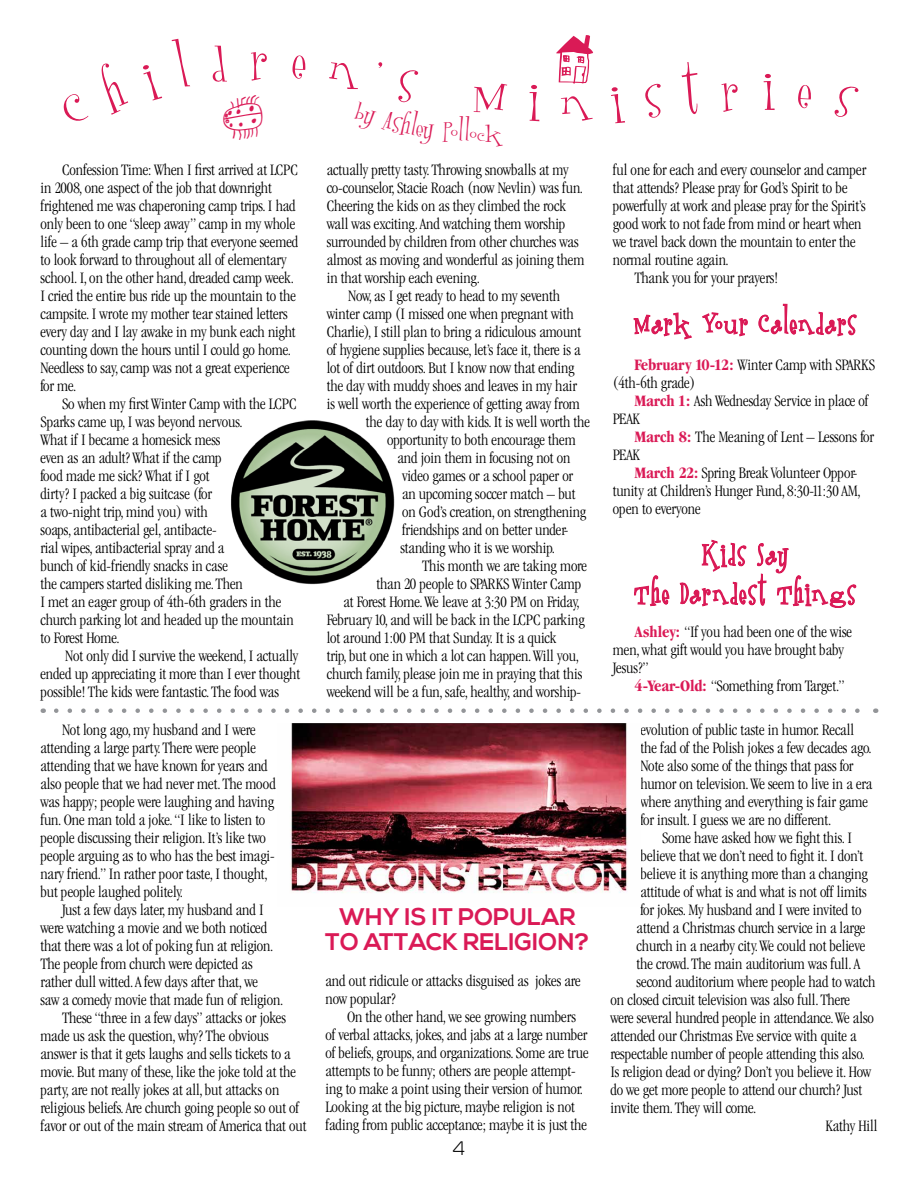
<style>
.page{position:relative;width:918px;height:1188px;background:#fff}
.page>*{position:absolute;margin:0;border:0;box-sizing:border-box;transform-origin:0 0}
.t1{font:700 24px/25.5px "Nexa";color:#da1a56}
.t2{font:300 19.5px "Nexa";color:#000}
.t3{font:300 condensed 16.5px/18px "Garamond";color:#000}
.s1{font-weight:700;color:#da1a56}
</style>
<div class="page">
<svg style="left:633px;top:312px;width:59px;height:28px"></svg>
<svg style="left:702px;top:312px;width:21px;height:21px"></svg>
<svg style="left:738px;top:318px;width:10px;height:19px"></svg>
<svg style="left:759px;top:303px;width:98px;height:34px"></svg>
<svg style="left:634px;top:575px;width:36px;height:32px"></svg>
<svg style="left:679px;top:539px;width:178px;height:69px"></svg>
<img style="left:290px;top:724px;width:338px;height:169px">
<svg style="left:56px;top:708px;width:804px;height:5px"></svg>
<img style="left:231px;top:420px;width:164px;height:165px">
<p class="t3" style="left:41px;top:161px;width:259px;text-indent:22px">Confession Time: When I first arrived at LCPC in 2008, one aspect of the job that downright frightened me was chaperoning camp trips. I had only been to one “sleep away” camp in my whole life – a 6th grade camp trip that everyone seemed to look forward to throughout all of elementary school. I, on the other hand, dreaded camp week.<br>I cried the entire bus ride up the mountain to the campsite. I wrote my mother tear stained letters every day and I lay awake in my bunk each night counting down the hours until I could go home.<br>Needless to say, camp was not a great experience for me.</p>
<p class="t3" style="left:41px;top:395px;width:258px;text-indent:22px">So when my first Winter Camp with the LCPC Sparks came up, I was beyond nervous.<br>What if I became a homesick mess<br>even as an adult? What if the camp<br>food made me sick? What if I got<br>dirty? I packed a big suitcase (for<br>a two-night trip, mind you) with<br>soaps, antibacterial gel, antibacte-<br>rial wipes, antibacterial spray and a<br>bunch of kid-friendly snacks in case<br>the campers started disliking me. Then<br>I met an eager group of 4th-6th graders in the church parking lot and headed up the mountain to Forest Home.</p>
<p class="t3" style="left:41px;top:647px;width:261px;text-align:justify;text-indent:25px">Not only did I survive the weekend, I actually ended up appreciating it more than I ever thought possible! The kids were fantastic. The food was</p>
<p class="t3" style="left:41px;top:721px;width:237px;text-indent:22px">Not long ago, my husband and I were attending a large party. There were people attending that we have known for years and also people that we had never met. The mood was happy; people were laughing and having fun. One man told a joke. “I like to listen to people discussing their religion. It’s like two people arguing as to who has the best imagi&shy;nary friend.” In rather poor taste, I thought, but people laughed politely.</p>
<p class="t3" style="left:62px;top:901px;width:203px">Just a few days later, my husband and I</p>
<p class="t3" style="left:41px;top:919px;width:228px">were watching a movie and we both noticed</p>
<p class="t3" style="left:41px;top:937px;width:234px">that there was a lot of poking fun at religion.</p>
<p class="t3" style="left:41px;top:955px;width:214px">The people from church were depicted as</p>
<p class="t3" style="left:41px;top:973px;width:219px">rather dull witted. A few days after that, we</p>
<p class="t3" style="left:41px;top:991px;width:244px">saw a comedy movie that made fun of religion.</p>
<p class="t3" style="left:62px;top:1009px;width:225px">These “three in a few days” attacks or jokes</p>
<p class="t3" style="left:41px;top:1027px;width:230px">made us ask the question, why? The obvious</p>
<p class="t3" style="left:41px;top:1045px;width:252px">answer is that it gets laughs and sells tickets to a</p>
<p class="t3" style="left:41px;top:1063px;width:257px">movie. But many of these, like the joke told at the</p>
<p class="t3" style="left:41px;top:1081px;width:240px">party, are not really jokes at all, but attacks on</p>
<p class="t3" style="left:41px;top:1099px;width:260px">religious beliefs. Are church going people so out of</p>
<p class="t3" style="left:41px;top:1117px;width:267px">favor or out of the main stream of America that out</p>
<p class="t3" style="left:327px;top:161px;width:259px">actually pretty tasty. Throwing snowballs at my co-counselor, Stacie Roach (now Nevlin) was fun.<br>Cheering the kids on as they climbed the rock wall was exciting. And watching them worship surrounded by children from other churches was almost as moving and wonderful as joining them in that worship each evening.</p>
<p class="t3" style="left:348px;top:287px;width:213px">Now, as I get ready to head to my seventh</p>
<p class="t3" style="left:327px;top:305px;width:249px">winter camp (I missed one when pregnant with</p>
<p class="t3" style="left:327px;top:323px;width:256px">Charlie), I still plan to bring a ridiculous amount</p>
<p class="t3" style="left:327px;top:341px;width:256px">of hygiene supplies because, let’s face it, there is a</p>
<p class="t3" style="left:327px;top:359px;width:249px">lot of dirt outdoors. But I know now that ending</p>
<p class="t3" style="left:327px;top:377px;width:252px">the day with muddy shoes and leaves in my hair</p>
<p class="t3" style="left:327px;top:395px;width:255px">is well worth the experience of getting away from</p>
<p class="t3" style="left:366px;top:413px;width:226px">the day to day with kids. It is well worth the</p>
<p class="t3" style="left:387px;top:431px;width:190px">opportunity to both encourage them</p>
<p class="t3" style="left:397px;top:449px;width:175px">and join them in focusing not on</p>
<p class="t3" style="left:402px;top:467px;width:173px">video games or a school paper or</p>
<p class="t3" style="left:402px;top:485px;width:175px">an upcoming soccer match – but</p>
<p class="t3" style="left:402px;top:503px;width:186px">on God’s creation, on strengthening</p>
<p class="t3" style="left:402px;top:521px;width:168px">friendships and on better under-</p>
<p class="t3" style="left:400px;top:539px;width:156px">standing who it is we worship.</p>
<p class="t3" style="left:422px;top:557px;width:167px">This month we are taking more</p>
<p class="t3" style="left:377px;top:575px;width:206px">than 20 people to SPARKS Winter Camp</p>
<p class="t3" style="left:344px;top:593px;width:238px">at Forest Home. We leave at 3:30 PM on Friday,</p>
<p class="t3" style="left:327px;top:611px;width:260px">February 10, and will be back in the LCPC parking</p>
<p class="t3" style="left:327px;top:629px;width:231px">lot around 1:00 PM that Sunday. It is a quick</p>
<p class="t3" style="left:327px;top:647px;width:254px">trip, but one in which a lot can happen. Will you,</p>
<p class="t3" style="left:327px;top:665px;width:257px">church family, please join me in praying that this</p>
<p class="t3" style="left:327px;top:683px;width:256px">weekend will be a fun, safe, healthy, and worship-</p>
<h1 class="t1" style="left:325px;top:905px;width:202px;text-indent:14px">WHY IS IT POPULAR<br>TO ATTA</h1>
<h1 class="t1" style="left:426px;top:930px;width:51px">CK RELI</h1>
<h1 class="t1" style="left:515px;top:930px;width:76px">GION?</h1>
<p class="t3" style="left:326px;top:972px;width:257px">and out ridicule or attacks disguised as jokes are now popular?</p>
<p class="t3" style="left:326px;top:1008px;width:265px;text-indent:22px">On the other hand, we see growing numbers of verbal attacks, jokes, and jabs at a large number of beliefs, groups, and organizations. Some are true attempts to be funny; others are people attempt&shy;ing to make a point using their version of humor.<br>Looking at the big picture, maybe religion is not fading from public acceptance; maybe it is just the</p>
<p class="t2" style="left:453px;top:1137px;width:14px">4</p>
<p class="t3" style="left:613px;top:161px;width:255px">ful one for each and every counselor and camper</p>
<p class="t3" style="left:613px;top:179px;width:236px">that attends? Please pray for God’s Spirit to be</p>
<p class="t3" style="left:613px;top:197px;width:254px">powerfully at work and please pray for the Spirit’s</p>
<p class="t3" style="left:613px;top:215px;width:250px">good work to not fade from mind or heart when</p>
<p class="t3" style="left:613px;top:233px;width:244px">we travel back down the mountain to enter the</p>
<p class="t3" style="left:613px;top:251px;width:117px">normal routine again.</p>
<p class="t3" style="left:635px;top:269px;width:145px">Thank you for your prayers!</p>
<p class="t3" style="left:613px;top:356px;width:264px;text-indent:22px"><span class="s1">February 10-12:</span> Winter Camp with SPARKS (4th-6th grade)</p>
<p class="t3" style="left:613px;top:392px;width:257px;text-indent:22px"><span class="s1">March 1:</span> Ash Wednesday Service in place of<br>PEAK</p>
<p class="t3" style="left:613px;top:428px;width:263px;text-indent:22px"><span class="s1">March 8:</span> The Meaning of Lent – Lessons for<br>PEAK</p>
<p class="t3" style="left:613px;top:464px;width:249px;text-indent:22px"><span class="s1">March 22:</span> Spring Break Volunteer Oppor&shy;tunity at Children’s Hunger Fund, 8:30-11:30 AM, open to everyone</p>
<p class="t3" style="left:613px;top:623px;width:241px;text-indent:22px"><span class="s1">Ashley:</span> “If you had been one of the wise men, what gift would you have brought baby<br>Jesus?”</p>
<p class="t3" style="left:634px;top:677px;width:212px"><span class="s1">4-Year-Old:</span> “Something from Target.”</p>
<p class="t3" style="left:640px;top:721px;width:233px">evolution of public taste in humor. Recall the fad of the Polish jokes a few decades ago.<br>Note also some of the things that pass for humor on television. We seem to live in a era where anything and everything is fair game for insult. I guess we are no different.</p>
<p class="t3" style="left:662px;top:829px;width:191px">Some have asked how we fight this. I</p>
<p class="t3" style="left:640px;top:847px;width:224px">believe that we don’t need to fight it. I don’t</p>
<p class="t3" style="left:640px;top:865px;width:229px">believe it is anything more than a changing</p>
<p class="t3" style="left:640px;top:883px;width:228px">attitude of what is and what is not off limits</p>
<p class="t3" style="left:640px;top:901px;width:223px">for jokes. My husband and I were invited to</p>
<p class="t3" style="left:637px;top:919px;width:230px">attend a Christmas church service in a large</p>
<p class="t3" style="left:637px;top:937px;width:230px">church in a nearby city. We could not believe</p>
<p class="t3" style="left:637px;top:955px;width:225px">the crowd. The main auditorium was full. A</p>
<p class="t3" style="left:637px;top:973px;width:241px">second auditorium where people had to watch</p>
<p class="t3" style="left:610px;top:991px;width:241px">on closed circuit television was also full. There</p>
<p class="t3" style="left:610px;top:1009px;width:265px">were several hundred people in attendance. We also</p>
<p class="t3" style="left:610px;top:1027px;width:248px">attended our Christmas Eve service with quite a</p>
<p class="t3" style="left:610px;top:1045px;width:256px">respectable number of people attending this also.</p>
<p class="t3" style="left:610px;top:1063px;width:262px">Is religion dead or dying? Don’t you believe it. How</p>
<p class="t3" style="left:610px;top:1081px;width:253px">do we get more people to attend our church? Just</p>
<p class="t3" style="left:610px;top:1099px;width:147px">invite them. They will come.</p>
<p class="t3" style="left:825px;top:1117px;width:54px">Kathy Hill</p>
</div>
